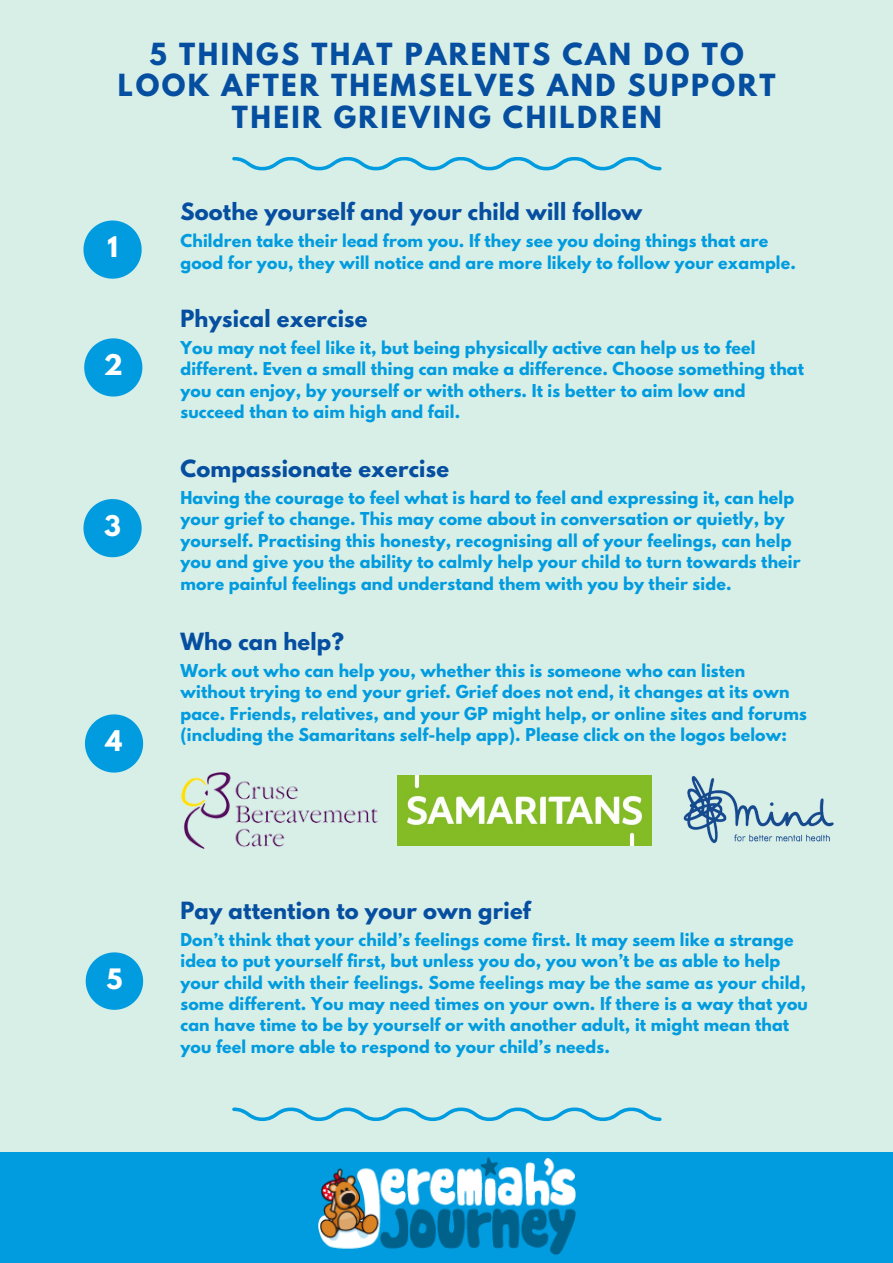
<style>
.page{position:relative;width:893px;height:1263px;background:#d8efe7}
.page>*{position:absolute;margin:0;border:0;box-sizing:border-box;transform-origin:0 0}
.t1{font:700 27px/31.6px "League Spartan";letter-spacing:.09em;color:#054ea0;text-align:center}
.t2{font:700 25.28px "League Spartan";color:#fff}
.t3{font:700 24.9px "League Spartan";color:#fff}
.t4{font:700 21px "League Spartan";letter-spacing:.01em;color:#054ea0}
.t5{font:700 15.75px/21.5px "League Spartan";letter-spacing:.01em;color:#019cdf}
</style>
<div class="page">
<div style="left:0;top:1152px;width:893px;height:111px;background:#019cdf"></div>
<svg style="left:232px;top:157px;width:429px;height:13px"></svg>
<svg style="left:83px;top:220px;width:59px;height:59px"></svg>
<svg style="left:84px;top:338px;width:58px;height:58px"></svg>
<svg style="left:83px;top:499px;width:59px;height:58px"></svg>
<svg style="left:85px;top:714px;width:58px;height:58px"></svg>
<svg style="left:86px;top:952px;width:57px;height:58px"></svg>
<svg style="left:232px;top:1108px;width:429px;height:13px"></svg>
<img style="left:397px;top:776px;width:255px;height:69px">
<img style="left:683px;top:776px;width:151px;height:68px">
<img style="left:180px;top:772px;width:199px;height:76px">
<img style="left:318px;top:1158px;width:258px;height:97px">
<h1 class="t1" style="left:118px;top:41px;width:659px">5 THINGS THAT PARENTS CAN DO TO<br>LOOK AFTER THEMSELVES AND SUPPORT<br>THEIR GRIEVING CHILDREN</h1>
<h2 class="t2" style="left:107px;top:234px;width:12px">1</h2>
<h2 class="t2" style="left:104px;top:352px;width:21px">2</h2>
<h2 class="t2" style="left:104px;top:513px;width:18px">3</h2>
<h2 class="t2" style="left:106px;top:728px;width:18px">4</h2>
<h3 class="t4" style="left:180px;top:201px;width:463px">Soothe yourself and your child will follow</h3>
<p class="t5" style="left:180px;top:232px;width:617px">Children take their lead from you. If they see you doing things that are good for you, they will notice and are more likely to follow your example.</p>
<h3 class="t4" style="left:180px;top:308px;width:189px">Physical exercise</h3>
<p class="t5" style="left:180px;top:339px;width:625px">You may not feel like it, but being physically active can help us to feel different. Even a small thing can make a difference. Choose something that you can enjoy, by yourself or with others. It is better to aim low and succeed than to aim high and fail.</p>
<h3 class="t4" style="left:180px;top:458px;width:270px">Compassionate exercise</h3>
<p class="t5" style="left:180px;top:488px;width:622px">Having the courage to feel what is hard to feel and expressing it, can help your grief to change. This may come about in conversation or quietly, by yourself. Practising this honesty, recognising all of your feelings, can help you and give you the ability to calmly help your child to turn towards their more painful feelings and understand them with you by their side.</p>
<h3 class="t4" style="left:180px;top:631px;width:165px">Who can help?</h3>
<p class="t5" style="left:180px;top:662px;width:628px">Work out who can help you, whether this is someone who can listen without trying to end your grief. Grief does not end, it changes at its own pace. Friends, relatives, and your GP might help, or online sites and forums (including the Samaritans self-help app). Please click on the logos below:</p>
<h3 class="t3" style="left:106px;top:966px;width:17px">5</h3>
<h3 class="t4" style="left:180px;top:900px;width:352px">Pay attention to your own grief</h3>
<p class="t5" style="left:180px;top:930px;width:629px">Don’t think that your child’s feelings come first. It may seem like a strange idea to put yourself first, but unless you do, you won’t be as able to help your child with their feelings. Some feelings may be the same as your child, some different. You may need times on your own. If there is a way that you can have time to be by yourself or with another adult, it might mean that you feel more able to respond to your child’s needs.</p>
</div>
